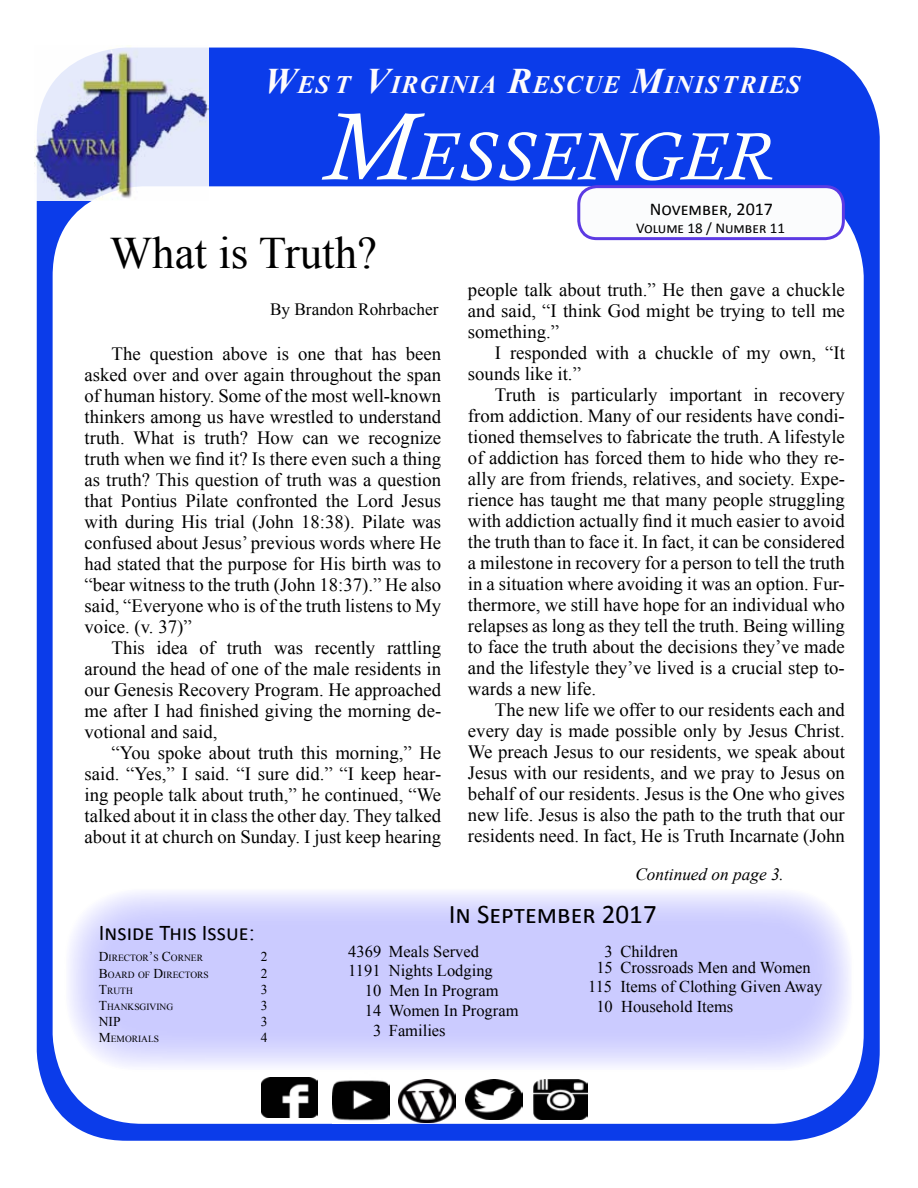
<style>
.page{position:relative;width:918px;height:1188px;background:#fff}
.page>*{position:absolute;margin:0;border:0;box-sizing:border-box;transform-origin:0 0}
.t1{font:italic 68.25px "Calisto";color:#fefffc;scale:1.04 1}
.t2{font:45px "Times New Roman";color:#000}
.t3{font:27px "Calibri";color:#000}
.t4{font:italic 700 25.2px "Times New Roman";letter-spacing:.045em;color:#fefbfc}
.t5{font:22.5px "Calibri";color:#000}
.t6{font:18.75px/21px "Times New Roman";color:#000;text-align:justify}
.t7{font:18px "Calibri";color:#000}
.t8{font:17.25px "Times New Roman";color:#000}
.t9{font:italic 17.25px "Times New Roman";color:#000}
.t10{font:16.5px "Times New Roman";color:#000}
.t11{font:15px "Calibri";color:#000}
.t12{font:13.5px "Times New Roman";color:#000}
.t13{font:9.45px "Times New Roman";color:#000}
.s1{font-size:36px}
.s2{font-size:97.5px}
.s3{font-family:"Times New Roman"}
.s4{font-size:13.5px}
</style>
<div class="page">
<div style="left:37px;top:48px;width:843px;height:1093px;background:#0b3cea;border-radius:90px"></div>
<div style="left:53px;top:186px;width:811px;height:938px;background:#fff;border-radius:90px"></div>
<div style="left:579px;top:187px;width:264px;height:52px;background:#fbfcfd;border-radius:18px"></div>
<div style="left:577px;top:185px;width:268px;height:55px;border:3px solid #5c3ae3;border-radius:18px"></div>
<img style="left:34px;top:45px;width:175px;height:156px">
<svg style="left:65px;top:889px;width:788px;height:182px;background:#d3d3fe"></svg>
<div style="left:65px;top:888px;width:788px;height:183px;border:2px solid #fef0f5;border-radius:70px"></div>
<img style="left:262px;top:1078px;width:56px;height:40px">
<img style="left:534px;top:1080px;width:54px;height:40px">
<img style="left:466px;top:1080px;width:57px;height:40px">
<img style="left:333px;top:1080px;width:56px;height:41px">
<img style="left:399px;top:1080px;width:56px;height:42px">
<h3 class="t4" style="left:264px;top:67px;width:538px"><span class="s1">W</span>ES T <span class="s1">V</span>IRGINIA <span class="s1">R</span>ESCUE <span class="s1">M</span>INISTRIES</h3>
<h1 class="t1" style="left:323px;top:117px;width:435px"><span class="s2">M</span>ESSENGER</h1>
<h2 class="t2" style="left:110px;top:223px;width:269px">What is Truth?</h2>
<p class="t8" style="left:270px;top:298px;width:170px">By Brandon Rohrbacher</p>
<p class="t6" style="left:85px;top:342px;width:358px;text-indent:27px">The question above is one that has been asked over and over again throughout the span of human history. Some of the most well-known thinkers among us have wrestled to understand truth. What is truth? How can we recognize truth when we find it? Is there even such a thing as truth? This question of truth was a question that Pontius Pilate confronted the Lord Jesus with during His trial (John 18:38). Pilate was confused about Jesus’ previous words where He had stated that the purpose for His birth was to “bear witness to the truth (John 18:37).” He also said, “Everyone who is of the truth listens to My voice. (v. 37)”</p>
<p class="t6" style="left:85px;top:636px;width:358px;text-indent:27px">This idea of truth was recently rattling around the head of one of the male residents in our Genesis Recovery Program. He approached me after I had finished giving the morning de&shy;votional and said,</p>
<p class="t6" style="left:85px;top:741px;width:358px;text-indent:27px">“You spoke about truth this morning,” He said. “Yes,” I said. “I sure did.” “I keep hear&shy;ing people talk about truth,” he continued, “We talked about it in class the other day. They talked about it at church on Sunday. I just keep hearing</p>
<p class="t7" style="left:650px;top:197px;width:125px">November, 2017</p>
<p class="t11" style="left:636px;top:218px;width:150px">Volume 18 / Number 11</p>
<p class="t6" style="left:468px;top:279px;width:378px">people talk about truth.” He then gave a chuckle and said, “I think God might be trying to tell me something.”</p>
<p class="t6" style="left:468px;top:342px;width:378px;text-indent:27px">I responded with a chuckle of my own, “It sounds like it.”</p>
<p class="t6" style="left:468px;top:384px;width:378px;text-indent:27px">Truth is particularly important in recovery from addiction. Many of our residents have condi&shy;tioned themselves to fabricate the truth. A lifestyle of addiction has forced them to hide who they re&shy;ally are from friends, relatives, and society. Expe&shy;rience has taught me that many people struggling with addiction actually find it much easier to avoid the truth than to face it. In fact, it can be considered a milestone in recovery for a person to tell the truth in a situation where avoiding it was an option. Fur&shy;thermore, we still have hope for an individual who relapses as long as they tell the truth. Being willing to face the truth about the decisions they’ve made and the lifestyle they’ve lived is a crucial step to&shy;wards a new life.</p>
<p class="t6" style="left:468px;top:699px;width:378px;text-indent:27px">The new life we offer to our residents each and every day is made possible only by Jesus Christ.<br>We preach Jesus to our residents, we speak about Jesus with our residents, and we pray to Jesus on behalf of our residents. Jesus is the One who gives new life. Jesus is also the path to the truth that our residents need. In fact, He is Truth Incarnate (John</p>
<p class="t9" style="left:635px;top:862px;width:150px">Continued on page 3.</p>
<p class="t5" style="left:99px;top:919px;width:158px">Inside This Issue<span class="s3">:</span></p>
<p class="t13" style="left:99px;top:952px;width:106px"><span class="s4">D</span>IRECTOR<span class="s4">’</span>S <span class="s4">C</span>ORNER</p>
<p class="t12" style="left:261px;top:948px;width:8px">2</p>
<p class="t13" style="left:99px;top:968px;width:111px"><span class="s4">B</span>OARD OF <span class="s4">D</span>IRECTORS</p>
<p class="t12" style="left:261px;top:964px;width:8px">2</p>
<p class="t13" style="left:99px;top:984px;width:35px"><span class="s4">T</span>RUTH</p>
<p class="t12" style="left:261px;top:980px;width:8px">3</p>
<p class="t13" style="left:99px;top:1000px;width:76px"><span class="s4">T</span>HANKSGIVING</p>
<p class="t12" style="left:261px;top:996px;width:8px">3</p>
<p class="t12" style="left:99px;top:1013px;width:23px">NI P</p>
<p class="t12" style="left:261px;top:1013px;width:8px">3</p>
<p class="t13" style="left:99px;top:1033px;width:62px"><span class="s4">M</span>EMORIALS</p>
<p class="t12" style="left:261px;top:1029px;width:8px">4</p>
<h3 class="t3" style="left:449px;top:896px;width:209px">In September 2017</h3>
<p class="t10" style="left:596px;top:956px;width:216px">15 Crossroads Men and Women</p>
<p class="t10" style="left:588px;top:976px;width:236px">115 Items of Clothing Given Away</p>
<p class="t10" style="left:596px;top:996px;width:139px">10 Household Items</p>
<p class="t10" style="left:348px;top:940px;width:132px">4369 Meals Served</p>
<p class="t10" style="left:348px;top:960px;width:146px">1191 Nights Lodging</p>
<p class="t10" style="left:365px;top:980px;width:135px">10 Men In Program</p>
<p class="t10" style="left:365px;top:999px;width:155px">14 Women In Program</p>
<p class="t10" style="left:373px;top:1019px;width:74px">3 Families</p>
<p class="t10" style="left:605px;top:940px;width:75px">3 Children</p>
</div>
